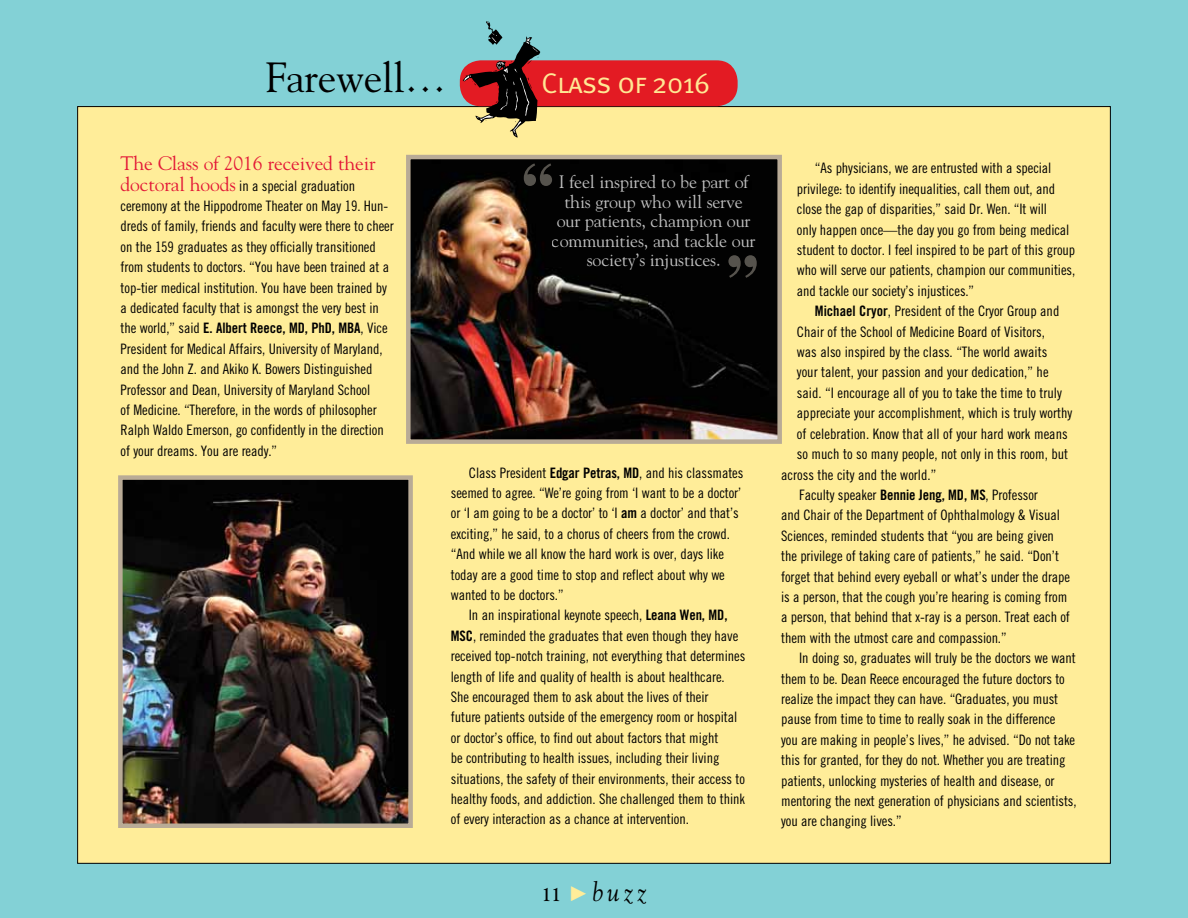
<style>
.page{position:relative;width:1188px;height:918px;background:#83d1d6}
.page>*{position:absolute;margin:0;border:0;box-sizing:border-box;transform-origin:0 0}
.t1{font:106.65px "Fenice IT Cby BT";color:#d8cfc0}
.t2{font:42px "Goudy";letter-spacing:-.01em;color:#000}
.t3{font:28.5px "Meta Normal Caps";letter-spacing:-.025em;color:#ffe894}
.t4{font:italic 27px "Goudy";color:#000;scale:.9 1}
.t5{font:19.5px "Goudy";letter-spacing:-.005em;color:#e31837}
.t6{font:18px/19.5px "Goudy";letter-spacing:-.01em;color:#fff;text-align:center}
.t7{font:14.4px/20.4px "Trade Gothic Cond Eighteen";letter-spacing:-.005em;color:#000}
.t8{font:14.4px "Trade Gothic Bold Cond Twenty";letter-spacing:-.005em;color:#000}
.s1{font-family:"Goudy";font-size:19.5px;color:#e31837}
.s2{font-family:"Trade Gothic Cond Eighteen"}
.s3{font-family:"Trade Gothic Bold Cond Twenty"}
.s4{font-weight:700;font-style:normal;font-size:19.5px}
</style>
<div class="page">
<div style="left:78px;top:107px;width:1032px;height:756px;background:#ffed99"></div>
<div style="left:460px;top:60px;width:278px;height:46px;background:#e31b23;border-radius:21px"></div>
<svg style="left:463px;top:21px;width:77px;height:117px"></svg>
<img style="left:411px;top:160px;width:366px;height:279px">
<div style="left:406px;top:155px;width:376px;height:289px;border:4px solid #b9ab96"></div>
<img style="left:123px;top:480px;width:285px;height:343px">
<div style="left:118px;top:475px;width:295px;height:353px;border:4px solid #b9ab96"></div>
<h2 class="t2" style="left:266px;top:52px;width:182px">Farewell…</h2>
<h3 class="t3" style="left:541px;top:66px;width:170px">Class of 2016</h3>
<h3 class="t5" style="left:121px;top:151px;width:256px">The Class of 2016 received their</h3>
<p class="t7" style="left:121px;top:175px;width:275px"><span class="s1">doctoral hoods</span> in a special graduation ceremony at the Hippodrome Theater on May 19. Hun&shy;dreds of family, friends and faculty were there to cheer on the 159 graduates as they officially transitioned from students to doctors. “You have been trained at a top-tier medical institution. You have been trained by a dedicated faculty that is amongst the very best in</p>
<p class="t8" style="left:121px;top:319px;width:269px"><span class="s2">the world,” said</span> E. Albert Reece, MD, PhD, MBA<span class="s2">, Vice</span></p>
<p class="t7" style="left:121px;top:338px;width:265px">President for Medical Affairs, University of Maryland, and the John Z. and Akiko K. Bowers Distinguished Professor and Dean, University of Maryland School<br>of Medicine. “Therefore, in the words of philosopher Ralph Waldo Emerson, go confidently in the direction of your dreams. You are ready.”</p>
<h1 class="t1" style="left:515px;top:136px;width:45px">“</h1>
<p class="t6" style="left:552px;top:172px;width:205px">I feel inspired to be part of this group who will serve our patients, champion our communities, and tackle our society’s injustices.</p>
<h1 class="t1" style="left:720px;top:228px;width:45px">”</h1>
<p class="t7" style="left:451px;top:462px;width:294px;text-indent:18px">Class President <span class="s3">Edgar Petras, MD</span>, and his classmates seemed to agree. “We’re going from ‘I want to be a doctor’ or ‘I am going to be a doctor’ to ‘I <span class="s3">am</span> a doctor’ and that’s exciting,” he said, to a chorus of cheers from the crowd. “And while we all know the hard work is over, days like today are a good time to stop and reflect about why we wanted to be doctors.”</p>
<p class="t7" style="left:451px;top:605px;width:296px;text-indent:18px">In an inspirational keynote speech, <span class="s3">Leana Wen, MD, MSC</span>, reminded the graduates that even though they have received top-notch training, not everything that determines length of life and quality of health is about healthcare.<br>She encouraged them to ask about the lives of their<br>future patients outside of the emergency room or hospital or doctor’s office, to find out about factors that might<br>be contributing to health issues, including their living situations, the safety of their environments, their access to healthy foods, and addiction. She challenged them to think of every interaction as a chance at intervention.</p>
<h3 class="t4" style="left:542px;top:875px;width:117px"><span class="s4">11</span> buzz</h3>
<p class="t7" style="left:797px;top:158px;width:280px;text-indent:18px">“As physicians, we are entrusted with a special privilege: to identify inequalities, call them out, and close the gap of disparities,” said Dr. Wen. “It will<br>only happen once—the day you go from being medical student to doctor. I feel inspired to be part of this group who will serve our patients, champion our communities, and tackle our society’s injustices.”</p>
<p class="t7" style="left:815px;top:301px;width:246px"><span class="s3">Michael Cryor</span>, President of the Cryor Group and</p>
<p class="t7" style="left:797px;top:321px;width:250px">Chair of the School of Medicine Board of Visitors,</p>
<p class="t7" style="left:797px;top:342px;width:252px">was also inspired by the class. “The world awaits</p>
<p class="t7" style="left:797px;top:362px;width:253px">your talent, your passion and your dedication,” he</p>
<p class="t7" style="left:797px;top:382px;width:267px">said. “I encourage all of you to take the time to truly</p>
<p class="t7" style="left:797px;top:403px;width:277px">appreciate your accomplishment, which is truly worthy</p>
<p class="t7" style="left:797px;top:423px;width:272px">of celebration. Know that all of your hard work means</p>
<p class="t7" style="left:797px;top:444px;width:273px">so much to so many people, not only in this room, but</p>
<p class="t7" style="left:781px;top:464px;width:157px">across the city and the world.”</p>
<p class="t7" style="left:799px;top:484px;width:240px">Faculty speaker <span class="s3">Bennie Jeng, MD, MS</span>, Professor</p>
<p class="t7" style="left:781px;top:505px;width:280px">and Chair of the Department of Ophthalmology &amp; Visual</p>
<p class="t7" style="left:781px;top:525px;width:274px">Sciences, reminded students that “you are being given</p>
<p class="t7" style="left:781px;top:546px;width:279px">the privilege of taking care of patients,” he said. “Don’t</p>
<p class="t7" style="left:781px;top:566px;width:291px">forget that behind every eyeball or what’s under the drape</p>
<p class="t7" style="left:781px;top:586px;width:288px">is a person, that the cough you’re hearing is coming from</p>
<p class="t7" style="left:781px;top:607px;width:290px">a person, that behind that x-ray is a person. Treat each of</p>
<p class="t7" style="left:781px;top:627px;width:227px">them with the utmost care and compassion.”</p>
<p class="t7" style="left:799px;top:648px;width:278px">In doing so, graduates will truly be the doctors we want</p>
<p class="t7" style="left:781px;top:668px;width:285px">them to be. Dean Reece encouraged the future doctors to</p>
<p class="t7" style="left:781px;top:688px;width:279px">realize the impact they can have. “Graduates, you must</p>
<p class="t7" style="left:781px;top:709px;width:276px">pause from time to time to really soak in the difference</p>
<p class="t7" style="left:781px;top:729px;width:296px">you are making in people’s lives,” he advised. “Do not take</p>
<p class="t7" style="left:781px;top:750px;width:286px">this for granted, for they do not. Whether you are treating</p>
<p class="t7" style="left:781px;top:770px;width:275px">patients, unlocking mysteries of health and disease, or</p>
<p class="t7" style="left:781px;top:791px;width:297px">mentoring the next generation of physicians and scientists,</p>
<p class="t7" style="left:781px;top:811px;width:122px">you are changing lives.”</p>
</div>
